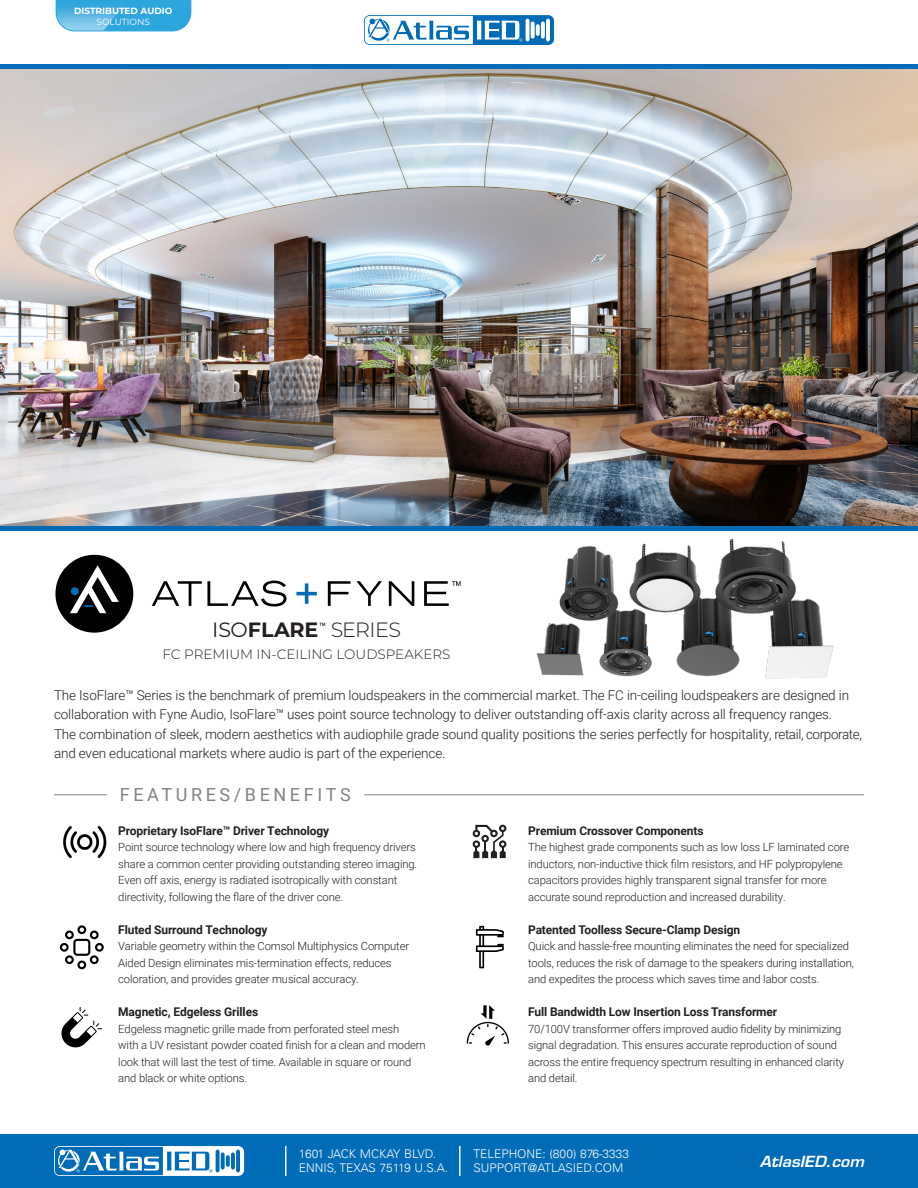
<style>
.page{position:relative;width:918px;height:1188px;background:#fff}
.page>*{position:absolute;margin:0;border:0;box-sizing:border-box;transform-origin:0 0}
.t1{font:300 20.7px "Montserrat";letter-spacing:-.02em;color:#231f20}
.t2{font:18px "Roboto";letter-spacing:.2em;color:#808285}
.t3{font:italic 600 15px "Eurostile LT Std";color:#fff;scale:1.05 1}
.Body_Copy_-_Front_Back{font:300 13.5px/19.5px "Roboto";letter-spacing:-.01em;color:#231f20}
.t4{font:300 13.5px "Montserrat";color:#231f20}
.Features_body_copy{font:700 12px "Roboto";letter-spacing:-.01em;color:#231f20}
.t5{font:300 12px/13.5px "Univers LT";color:#fff}
.Features_body_copy-2{font:300 11.25px/16.5px "Roboto";letter-spacing:-.01em;color:#231f20}
.t6{font:700 9px "Montserrat";color:#fff}
.t7{font:9px "Montserrat";color:#fff}
.s1{font-weight:400}
.s2{font-weight:700}
</style>
<div class="page">
<img style="left:0;top:68px;width:918px;height:458px">
<svg style="left:364px;top:15px;width:190px;height:30px"></svg>
<svg style="left:526px;top:19px;width:4px;height:23px"></svg>
<hr style="left:546px;top:19px;width:4px;height:23px;background:#fff;border-radius:2px">
<svg style="left:531px;top:21px;width:4px;height:18px"></svg>
<svg style="left:541px;top:21px;width:4px;height:18px"></svg>
<svg style="left:536px;top:24px;width:4px;height:12px"></svg>
<svg style="left:365px;top:16px;width:157px;height:28px"></svg>
<hr style="left:0;top:64px;width:918px;height:4px;background:#006bb6">
<div style="left:0;top:1134px;width:918px;height:54px;background:#006bb6"></div>
<svg style="left:54px;top:1146px;width:190px;height:30px"></svg>
<hr style="left:285px;top:1146px;width:2px;height:30px;background:#fff">
<hr style="left:459px;top:1146px;width:1px;height:30px;background:#fff">
<div style="left:0;top:526px;width:918px;height:5px;background:#006bb6"></div>
<hr style="left:54px;top:794px;width:810px;height:1px;background:#808285">
<div style="left:107px;top:782px;width:256px;height:34px;background:#fff"></div>
<img style="left:63px;top:825px;width:44px;height:34px">
<svg style="left:473px;top:825px;width:33px;height:33px"></svg>
<svg style="left:60px;top:925px;width:44px;height:44px"></svg>
<svg style="left:61px;top:1007px;width:41px;height:41px"></svg>
<svg style="left:476px;top:926px;width:28px;height:42px"></svg>
<svg style="left:467px;top:1005px;width:42px;height:41px"></svg>
<img style="left:536px;top:538px;width:298px;height:141px">
<div style="left:55px;top:555px;width:78px;height:78px;background:#010101;border-radius:50%"></div>
<svg style="left:70px;top:565px;width:49px;height:48px"></svg>
<div style="left:71px;top:587px;width:8px;height:8px;background:#006bb6;border-radius:50%"></div>
<svg style="left:152px;top:581px;width:135px;height:26px"></svg>
<svg style="left:296px;top:583px;width:21px;height:21px"></svg>
<svg style="left:328px;top:581px;width:54px;height:25px"></svg>
<svg style="left:389px;top:581px;width:25px;height:25px"></svg>
<svg style="left:424px;top:581px;width:37px;height:25px"></svg>
<svg style="left:320px;top:623px;width:5px;height:3px"></svg>
<svg style="left:56px;top:0;width:135px;height:31px;background:#44afe1"></svg>
<p class="t6" style="left:74px;top:4px;width:100px">DISTRIBUTED AUDIO</p>
<p class="t7" style="left:96px;top:15px;width:55px">SOLUTIONS</p>
<p class="t1" style="left:212px;top:616px;width:191px"><span class="s1">ISO</span><span class="s2">FLARE</span> SERIES</p>
<p class="t4" style="left:163px;top:645px;width:289px">FC PREMIUM IN-CEILING LOUDSPEAKERS</p>
<p class="Body_Copy_-_Front_Back" style="left:54px;top:685px;width:809px">The IsoFlare™ Series is the benchmark of premium loudspeakers in the commercial market. The FC in-ceiling loudspeakers are designed in collaboration with Fyne Audio, IsoFlare™ uses point source technology to deliver outstanding off-axis clarity across all frequency ranges.<br>The combination of sleek, modern aesthetics with audiophile grade sound quality positions the series perfectly for hospitality, retail, corporate, and even educational markets where audio is part of the experience.</p>
<p class="t2" style="left:120px;top:782px;width:232px">FEATURES/BENEFITS</p>
<p class="Features_body_copy" style="left:118px;top:822px;width:213px">Proprietary IsoFlare™ Driver Technology</p>
<p class="Features_body_copy-2" style="left:118px;top:839px;width:301px">Point source technology where low and high frequency drivers share a common center providing outstanding stereo imaging.<br>Even off axis, energy is radiated isotropically with constant directivity, following the flare of the driver cone.</p>
<p class="Features_body_copy" style="left:118px;top:921px;width:151px">Fluted Surround Technology</p>
<p class="Features_body_copy-2" style="left:118px;top:938px;width:292px">Variable geometry within the Comsol Multiphysics Computer<br>Aided Design eliminates mis-termination effects, reduces coloration, and provides greater musical accuracy.</p>
<p class="Features_body_copy" style="left:118px;top:1004px;width:141px">Magnetic, Edgeless Grilles</p>
<p class="Features_body_copy-2" style="left:118px;top:1020px;width:309px">Edgeless magnetic grille made from perforated steel mesh<br>with a UV resistant powder coated finish for a clean and modern look that will last the test of time. Available in square or round and black or white options.</p>
<p class="t5" style="left:299px;top:1147px;width:151px">1601 JACK MCKAY BLVD.<br>ENNIS, TEXAS 75119 U.S.A.</p>
<p class="Features_body_copy" style="left:528px;top:822px;width:177px">Premium Crossover Components</p>
<p class="Features_body_copy-2" style="left:528px;top:839px;width:323px">The highest grade components such as low loss LF laminated core inductors, non-inductive thick film resistors, and HF polypropylene capacitors provides highly transparent signal transfer for more accurate sound reproduction and increased durability.</p>
<p class="Features_body_copy" style="left:528px;top:921px;width:214px">Patented Toolless Secure-Clamp Design</p>
<p class="Features_body_copy-2" style="left:528px;top:938px;width:327px">Quick and hassle-free mounting eliminates the need for specialized tools, reduces the risk of damage to the speakers during installation, and expedites the process which saves time and labor costs.</p>
<p class="Features_body_copy" style="left:528px;top:1004px;width:251px">Full Bandwidth Low Insertion Loss Transformer</p>
<p class="Features_body_copy-2" style="left:528px;top:1020px;width:318px">70/100V transformer offers improved audio fidelity by minimizing signal degradation. This ensures accurate reproduction of sound across the entire frequency spectrum resulting in enhanced clarity and detail.</p>
<p class="t5" style="left:473px;top:1147px;width:157px">TELEPHONE: (800) 876-3333</p>
<p class="t5" style="left:473px;top:1161px;width:152px">SUPPORT@ATLASIED.COM</p>
<p class="t3" style="left:760px;top:1152px;width:101px">AtlasIED.com</p>
</div>
